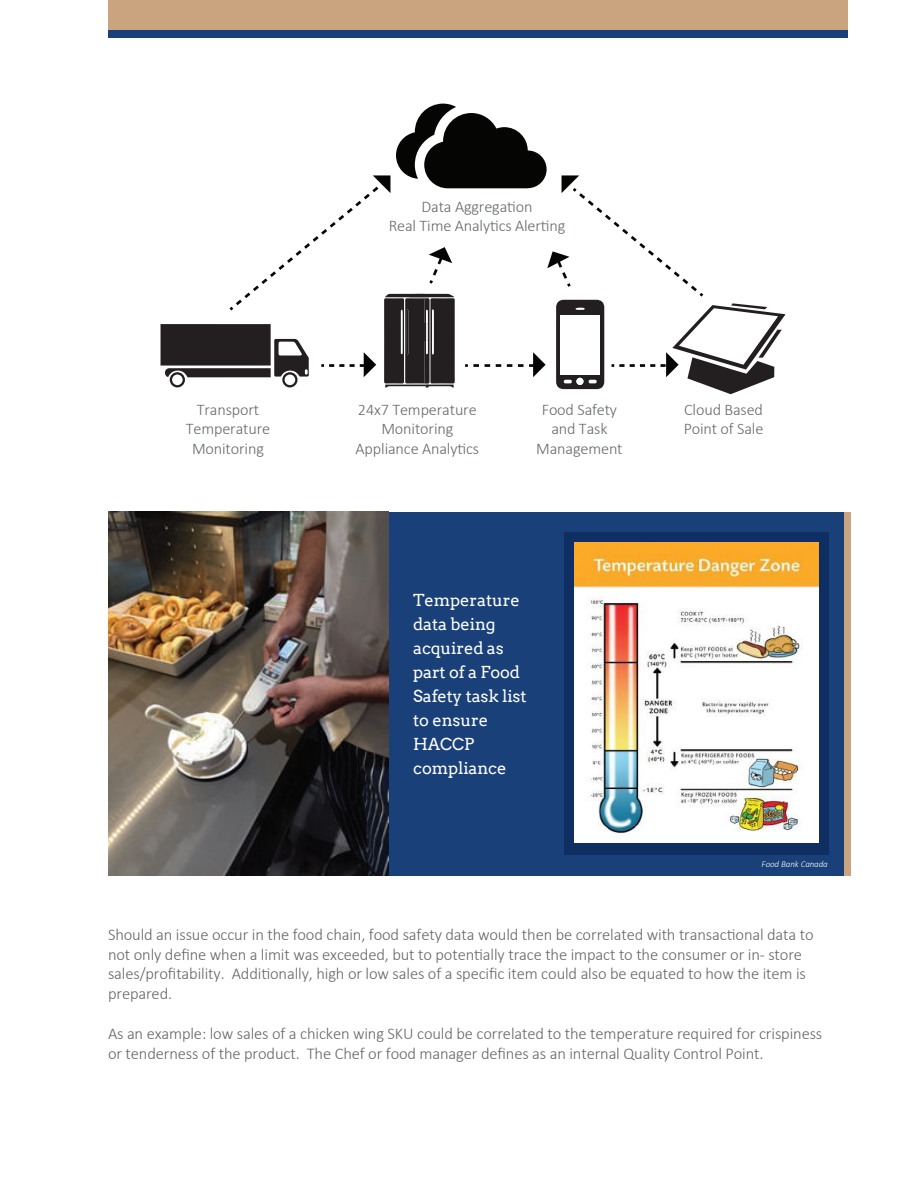
<style>
.page{position:relative;width:918px;height:1188px;background:#fff}
.page>*{position:absolute;margin:0;border:0;box-sizing:border-box;transform-origin:0 0}
.t1{font:300 16.5px/19.8px "Calibri";letter-spacing:-.01em;color:#656568}
.t2{font:16.5px/24px "Arvo";letter-spacing:-.01em;color:#fff}
.t3{font:300 16.2px/19.5px "Calibri";letter-spacing:-.01em;color:#65686a;text-align:center}
.t4{font:italic 300 9px "Calibri";letter-spacing:-.01em;color:#fff}
</style>
<div class="page">
<div style="left:108px;top:0;width:740px;height:37px;background:#caa37f"></div>
<div style="left:108px;top:30px;width:740px;height:7px;background:#194079"></div>
<div style="left:388px;top:512px;width:460px;height:363px;background:#194079"></div>
<div style="left:844px;top:512px;width:7px;height:363px;background:#caa37f"></div>
<img style="left:108px;top:512px;width:281px;height:363px">
<div style="left:564px;top:532px;width:264px;height:322px;background:#0f2e61"></div>
<img style="left:574px;top:543px;width:244px;height:300px">
<svg style="left:161px;top:104px;width:625px;height:290px"></svg>
<p class="t3" style="left:389px;top:197px;width:178px">Data Aggregation<br>Real Time Analytics Alerting</p>
<p class="t3" style="left:186px;top:399px;width:86px">Transport<br>Temperature<br>Monitoring</p>
<p class="t3" style="left:356px;top:399px;width:125px">24x7 Temperature<br>Monitoring<br>Appliance Analytics</p>
<p class="t3" style="left:536px;top:399px;width:88px">Food Safety and Task<br>Management</p>
<p class="t3" style="left:684px;top:399px;width:81px;text-align:left">Cloud Based<br>Point of Sale</p>
<p class="t2" style="left:413px;top:589px;width:115px">Temperature data being acquired as part of a Food<br>Safety task list to ensure<br>HACCP compliance</p>
<p class="t4" style="left:762px;top:858px;width:68px">Food Bank Canada</p>
<p class="t1" style="left:108px;top:924px;width:707px">Should an issue occur in the food chain, food safety data would then be correlated with transactional data to not only define when a limit was exceeded, but to potentially trace the impact to the consumer or in- store sales/profitability. Additionally, high or low sales of a specific item could also be equated to how the item is prepared.</p>
<p class="t1" style="left:108px;top:1023px;width:716px">As an example: low sales of a chicken wing SKU could be correlated to the temperature required for crispiness or tenderness of the product. The Chef or food manager defines as an internal Quality Control Point.</p>
</div>
